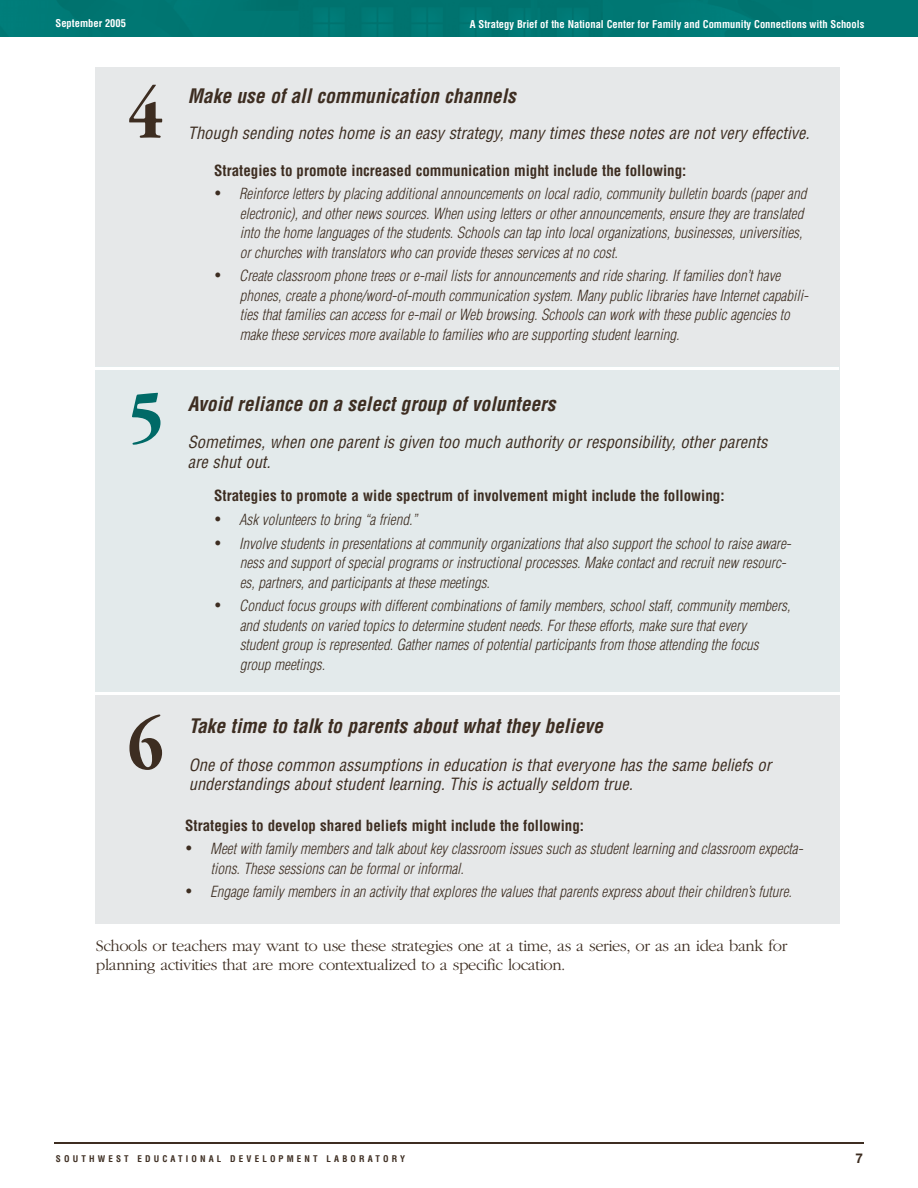
<style>
.page{position:relative;width:918px;height:1188px;background:#fff}
.page>*{position:absolute;margin:0;border:0;box-sizing:border-box;transform-origin:0 0}
.t1{font:700 condensed 72.45px "Garamond";color:#3d2d21}
.t2{font:700 condensed 72.45px "Garamond";color:#006a67}
.t3{font:italic 700 condensed 19.5px "Helvetica";color:#3d2d21}
.t4{font:italic condensed 16.5px/19.5px "Helvetica";color:#3d2d21}
.t5{font:300 16.5px/19.5px "Garamond";letter-spacing:-.025em;color:#3d2d21}
.t6{font:italic 300 condensed 15px/19.5px "Helvetica";color:#3d2d21}
.t7{font:700 condensed 15px "Helvetica";color:#3d2d21}
.t8{font:700 13.5px "Helvetica Neue";color:#3d2d21}
.t9{font:700 condensed 10.5px "Helvetica";color:#fff}
.t10{font:700 condensed 9px "Helvetica";letter-spacing:.35em;color:#3d2d21}
</style>
<div class="page">
<hr style="left:54px;top:1142px;width:810px;height:2px;background:#3d2d21">
<div style="left:0;top:0;width:918px;height:37px;background:#007773"></div>
<div style="left:95px;top:693px;width:744px;height:231px;background:#e6e8e9"></div>
<div style="left:95px;top:364px;width:744px;height:329px;background:#e3eaeb"></div>
<div style="left:95px;top:68px;width:744px;height:298px;background:#e6e8e9"></div>
<hr style="left:88px;top:367px;width:751px;height:3px;background:#fff">
<hr style="left:88px;top:692px;width:758px;height:3px;background:#fff">
<p class="t9" style="left:56px;top:17px;width:72px">September 2005</p>
<p class="t9" style="left:470px;top:17px;width:396px">A Strategy Brief of the National Center for Family and Community Connections with Schools</p>
<h1 class="t1" style="left:128px;top:73px;width:38px">4</h1>
<h2 class="t3" style="left:188px;top:84px;width:329px">Make use of all communication channels</h2>
<p class="t4" style="left:188px;top:123px;width:623px">Though sending notes home is an easy strategy, many times these notes are not very effective.</p>
<p class="t7" style="left:214px;top:161px;width:474px">Strategies to promote increased communication might include the following:</p>
<p class="t6" style="left:240px;top:184px;width:568px;text-indent:-26px">✓ Reinforce letters by placing additional announcements on local radio, community bulletin boards (paper and electronic), and other news sources. When using letters or other announcements, ensure they are translated into the home languages of the students. Schools can tap into local organizations, businesses, universities, or churches with translators who can provide theses services at no cost.</p>
<p class="t6" style="left:240px;top:266px;width:568px;text-indent:-26px">✓ Create classroom phone trees or e-mail lists for announcements and ride sharing. If families don’t have phones, create a phone/word-of-mouth communication system. Many public libraries have Internet capabili&shy;ties that families can access for e-mail or Web browsing. Schools can work with these public agencies to make these services more available to families who are supporting student learning.</p>
<h1 class="t2" style="left:128px;top:375px;width:38px">5</h1>
<h2 class="t3" style="left:188px;top:391px;width:369px">Avoid reliance on a select group of volunteers</h2>
<p class="t4" style="left:188px;top:432px;width:581px">Sometimes, when one parent is given too much authority or responsibility, other parents are shut out.</p>
<p class="t7" style="left:214px;top:486px;width:512px">Strategies to promote a wide spectrum of involvement might include the following:</p>
<p class="t6" style="left:214px;top:510px;width:205px">✓ Ask volunteers to bring “a friend.”</p>
<p class="t6" style="left:240px;top:533px;width:551px;text-indent:-26px">✓ Involve students in presentations at community organizations that also support the school to raise aware&shy;ness and support of special programs or instructional processes. Make contact and recruit new resourc&shy;es, partners, and participants at these meetings.</p>
<p class="t6" style="left:240px;top:596px;width:552px;text-indent:-26px">✓ Conduct focus groups with different combinations of family members, school staff, community members, and students on varied topics to determine student needs. For these efforts, make sure that every<br>student group is represented. Gather names of potential participants from those attending the focus group meetings.</p>
<h1 class="t1" style="left:128px;top:705px;width:38px">6</h1>
<h2 class="t3" style="left:189px;top:714px;width:416px">Take time to talk to parents about what they believe</h2>
<p class="t4" style="left:189px;top:755px;width:584px">One of those common assumptions in education is that everyone has the same beliefs or understandings about student learning. This is actually seldom true.</p>
<p class="t7" style="left:185px;top:816px;width:400px">Strategies to develop shared beliefs might include the following:</p>
<p class="t6" style="left:211px;top:839px;width:592px;text-indent:-26px">✓ Meet with family members and talk about key classroom issues such as student learning and classroom expecta&shy;tions. These sessions can be formal or informal.</p>
<p class="t6" style="left:185px;top:882px;width:608px">✓ Engage family members in an activity that explores the values that parents express about their children’s future.</p>
<p class="t5" style="left:96px;top:936px;width:693px">Schools or teachers may want to use these strategies one at a time, as a series, or as an idea bank for planning activities that are more contextualized to a specific location.</p>
<p class="t10" style="left:56px;top:1153px;width:351px">SOUTHWEST EDUCATIONAL DEVELOPMENT LABORATORY</p>
<p class="t8" style="left:855px;top:1149px;width:9px">7</p>
</div>
